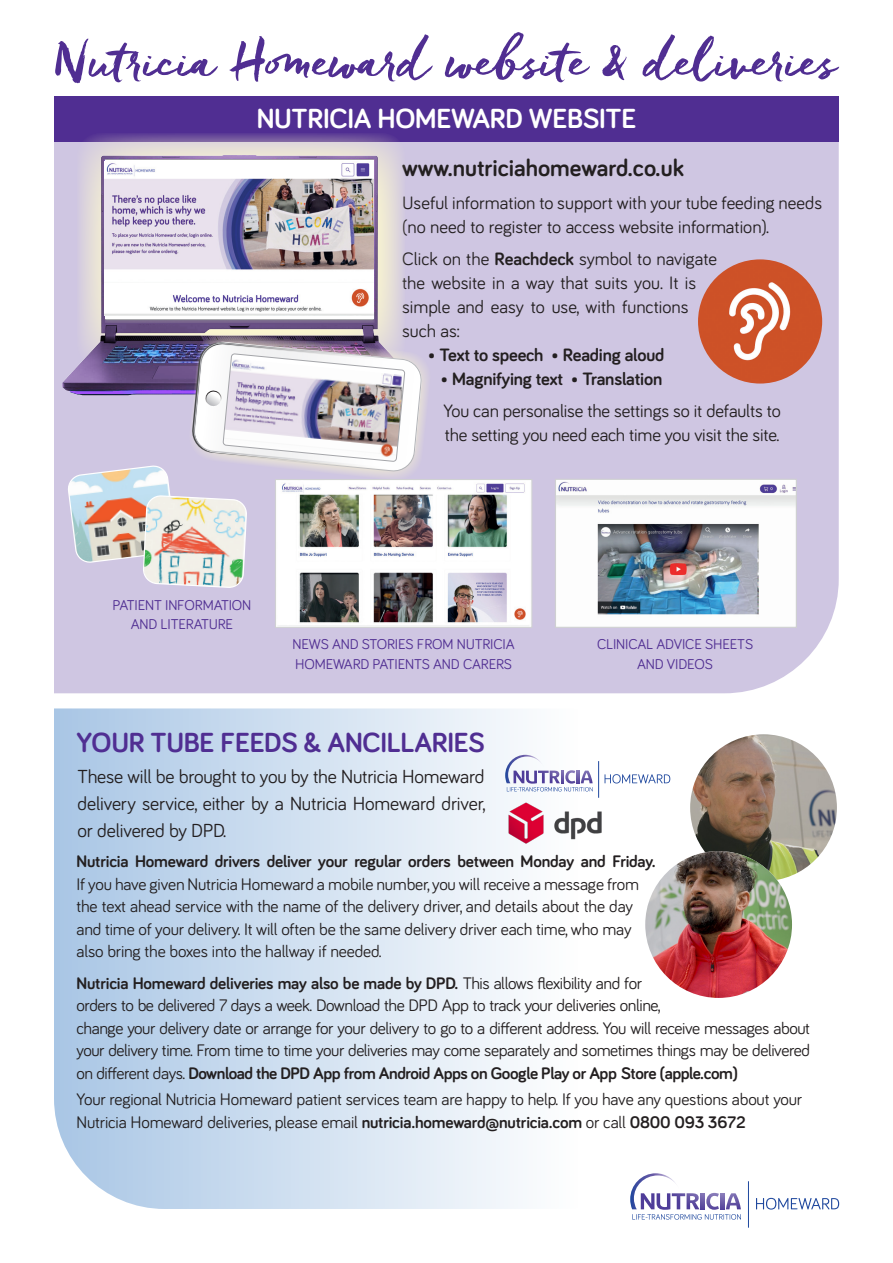
<style>
.page{position:relative;width:893px;height:1263px;background:#fff}
.page>*{position:absolute;margin:0;border:0;box-sizing:border-box;transform-origin:0 0}
.t1{font:52.5px "Freeland";letter-spacing:-.025em;color:#502e92}
.t2{font:700 28.5px "Bariol";letter-spacing:-.01em;color:#502e92}
.t3{font:700 28.5px "Bariol";letter-spacing:-.01em;color:#fff}
.t4{font:700 24.6px "Bariol";color:#231f20}
.t5{font:19.5px/27px "Bariol";letter-spacing:-.01em;color:#231f20;text-align:justify}
.t6{font:18.45px/23.9px "Bariol";color:#231f20}
.t7{font:700 18.45px "Bariol";letter-spacing:-.01em;color:#231f20}
.t8{font:17.25px/22.5px "Bariol";letter-spacing:-.01em;color:#231f20}
.t9{font:14.7px/19.2px "Bariol";letter-spacing:-.01em;color:#502e92;text-align:center}
.s1{font-weight:700}
.s2{font-weight:400}
</style>
<div class="page">
<svg style="left:54px;top:708px;width:783px;height:501px"></svg>
<div style="left:54px;top:142px;width:785px;height:551px;background:#cfc6e2"></div>
<div style="left:54px;top:96px;width:785px;height:46px;background:#502e92"></div>
<img style="left:690px;top:734px;width:147px;height:147px;border-radius:73px">
<svg style="left:77px;top:133px;width:328px;height:234px;background:#b09fbf"></svg>
<img style="left:63px;top:154px;width:353px;height:244px">
<div style="left:105px;top:160px;width:269px;height:159px;background:#fff"></div>
<img style="left:105px;top:163px;width:269px;height:153px">
<img style="left:557px;top:481px;width:238px;height:145px">
<div style="left:555px;top:479px;width:242px;height:149px;border:1px solid #cfd0d2"></div>
<img style="left:277px;top:481px;width:253px;height:145px">
<div style="left:275px;top:479px;width:257px;height:149px;border:1px solid #cfd0d2"></div>
<img style="left:68px;top:331px;width:364px;height:258px">
<img style="left:698px;top:259px;width:124px;height:125px;border-radius:62px">
<hr style="left:748px;top:1181px;width:1px;height:47px;background:#1f489e">
<svg style="left:756px;top:1198px;width:83px;height:11px"></svg>
<img style="left:679px;top:1193px;width:6px;height:16px">
<img style="left:721px;top:1193px;width:3px;height:16px">
<img style="left:726px;top:1193px;width:15px;height:16px">
<img style="left:706px;top:1193px;width:13px;height:17px">
<img style="left:701px;top:1193px;width:3px;height:16px">
<img style="left:687px;top:1193px;width:12px;height:16px">
<svg style="left:632px;top:1214px;width:109px;height:6px"></svg>
<img style="left:630px;top:1173px;width:49px;height:36px">
<hr style="left:598px;top:761px;width:1px;height:37px;background:#1f489e">
<svg style="left:605px;top:774px;width:65px;height:9px"></svg>
<svg style="left:507px;top:771px;width:86px;height:20px"></svg>
<img style="left:505px;top:755px;width:39px;height:28px">
<img style="left:645px;top:851px;width:147px;height:147px;border-radius:73px">
<img style="left:508px;top:802px;width:94px;height:42px">
<p class="t1" style="left:55px;top:26px;width:784px">Nutricia Homeward website &amp; deliveries</p>
<p class="t3" style="left:257px;top:99px;width:381px">NUTRICIA HOMEWARD WEBSITE</p>
<p class="t4" style="left:402px;top:151px;width:283px">www.nutriciahomeward.co.uk</p>
<p class="t6" style="left:402px;top:190px;width:422px">Useful information to support with your tube feeding needs (no need to register to access website information).</p>
<p class="t6" style="left:402px;top:246px;width:317px">Click on the <span class="s1">Reachdeck</span> symbol to navigate the website in a way that suits you. It is simple and easy to use, with functions such as:</p>
<p class="t7" style="left:428px;top:342px;width:238px"><span class="s2">•</span> Text to speech • Reading aloud</p>
<p class="t7" style="left:440px;top:366px;width:223px">• Magnifying text • Translation</p>
<p class="t6" style="left:443px;top:398px;width:339px">You can personalise the settings so it defaults to the setting you need each time you visit the site.</p>
<p class="t9" style="left:113px;top:594px;width:140px">PATIENT INFORMATION<br>AND LITERATURE</p>
<p class="t9" style="left:293px;top:634px;width:224px;text-align:left">NEWS AND STORIES FROM NUTRICIA<br>HOMEWARD PATIENTS AND CARERS</p>
<p class="t9" style="left:597px;top:634px;width:158px">CLINICAL ADVICE SHEETS<br>AND VIDEOS</p>
<p class="t2" style="left:77px;top:723px;width:410px">YOUR TUBE FEEDS &amp; ANCILLARIES</p>
<p class="t5" style="left:78px;top:761px;width:409px">These will be brought to you by the Nutricia Homeward delivery service, either by a Nutricia Homeward driver, or delivered by DPD.</p>
<p class="t8" style="left:77px;top:849px;width:580px"><span class="s1">Nutricia Homeward drivers deliver your regular orders between Monday and Friday.<br></span>If you have given Nutricia Homeward a mobile number, you will receive a message from the text ahead service with the name of the delivery driver, and details about the day and time of your delivery. It will often be the same delivery driver each time, who may also bring the boxes into the hallway if needed.</p>
<p class="t8" style="left:77px;top:970px;width:735px"><span class="s1">Nutricia Homeward deliveries may also be made by DPD.</span> This allows flexibility and for<br>orders to be delivered 7 days a week. Download the DPD App to track your deliveries online,<br>change your delivery date or arrange for your delivery to go to a different address. You will receive messages about your delivery time. From time to time your deliveries may come separately and sometimes things may be delivered on different days. <span class="s1">Download the DPD App from Android Apps on Google Play or App Store (apple.com)</span></p>
<p class="t8" style="left:77px;top:1087px;width:727px">Your regional Nutricia Homeward patient services team are happy to help. If you have any questions about your<br>Nutricia Homeward deliveries, please email <span class="s1">nutricia.homeward@nutricia.com</span> or call <span class="s1">0800 093 3672</span></p>
</div>
